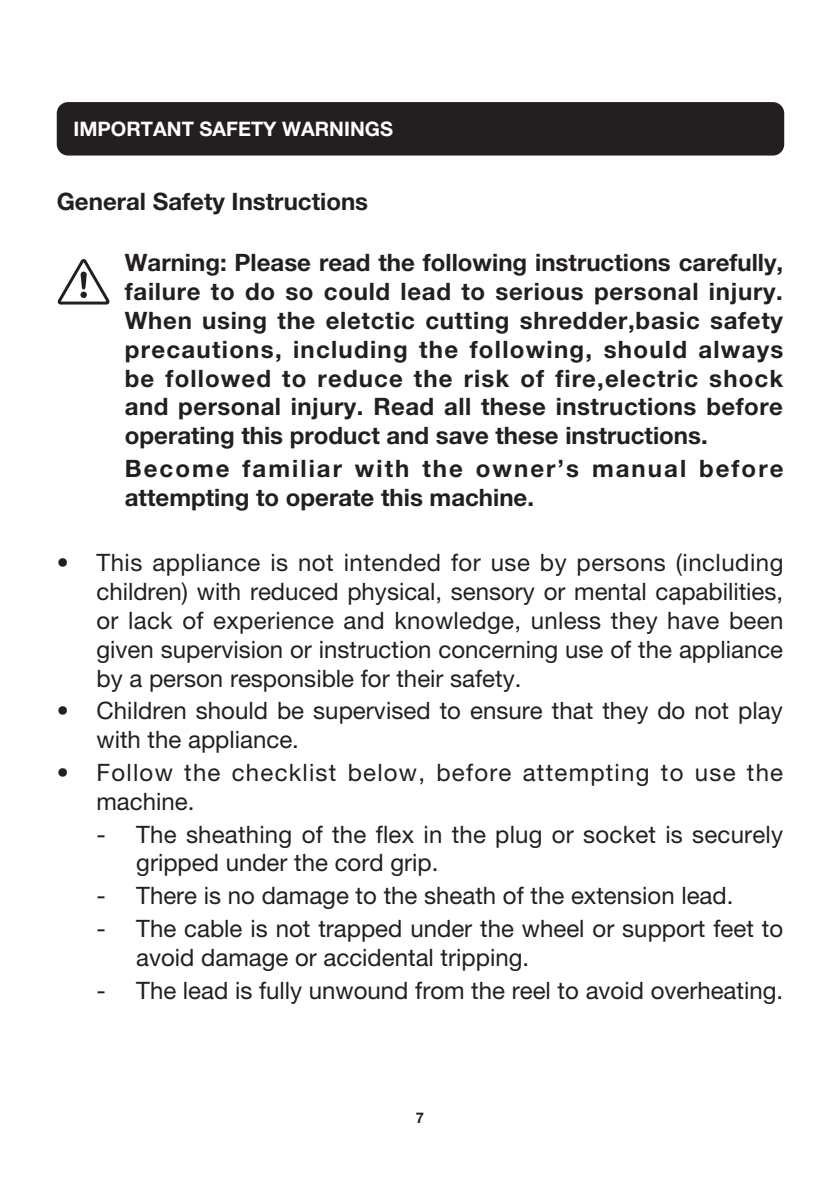
<style>
.page{position:relative;width:840px;height:1191px;background:#fff}
.page>*{position:absolute;margin:0;border:0;box-sizing:border-box;transform-origin:0 0}
.t1{font:24px/28.8px "Helvetica Neue LT Pro";color:#231f20}
.t2{font:700 24px/28.8px "Helvetica Neue LT Pro";color:#231f20;text-align:justify}
.t3{font:700 24px/28.8px "Helvetica Neue LT Pro";letter-spacing:.085em;color:#231f20}
.t4{font:24px/28.8px "Helvetica Neue LT Pro";letter-spacing:.05em;color:#231f20}
.t5{font:700 20px "Helvetica Neue LT Pro";color:#fff}
.t6{font:700 14.8px "Helvetica Neue LT Pro";color:#231f20}
</style>
<div class="page">
<div style="left:57px;top:102px;width:726px;height:54px;background:#231f20;border-radius:11px"></div>
<svg style="left:57px;top:259px;width:53px;height:46px"></svg>
<p class="t5" style="left:73px;top:116px;width:321px">IMPORTANT SAFETY WARNINGS</p>
<p class="t2" style="left:57px;top:186px;width:313px">General Safety Instructions</p>
<p class="t2" style="left:125px;top:248px;width:659px">Warning: Please read the following instructions carefully, failure to do so could lead to serious personal injury.<br>When using the eletctic cutting shredder,basic safety precautions, including the following, should always be followed to reduce the risk of fire,electric shock and personal injury. Read all these instructions before operating this product and save these instructions.</p>
<p class="t3" style="left:125px;top:453px;width:659px">Become familiar with the owner’s manual before attempting to operate this machine.</p>
<p class="t1" style="left:96px;top:548px;width:688px;text-align:justify;text-indent:-40px">• This appliance is not intended for use by persons (including children) with reduced physical, sensory or mental capabilities, or lack of experience and knowledge, unless they have been given supervision or instruction concerning use of the appliance by a person responsible for their safety.</p>
<p class="t1" style="left:96px;top:696px;width:687px;text-indent:-40px">• Children should be supervised to ensure that they do not play with the appliance.</p>
<p class="t4" style="left:96px;top:757px;width:687px;text-indent:-40px">• Follow the checklist below, before attempting to use the machine.</p>
<p class="t1" style="left:136px;top:819px;width:648px;text-indent:-40px">- The sheathing of the flex in the plug or socket is securely gripped under the cord grip.</p>
<p class="t1" style="left:96px;top:881px;width:638px">- There is no damage to the sheath of the extension lead.</p>
<p class="t1" style="left:136px;top:913px;width:648px;text-indent:-40px">- The cable is not trapped under the wheel or support feet to avoid damage or accidental tripping.</p>
<p class="t1" style="left:96px;top:975px;width:688px">- The lead is fully unwound from the reel to avoid overheating.</p>
<p class="t6" style="left:415px;top:1108px;width:10px">7</p>
</div>
